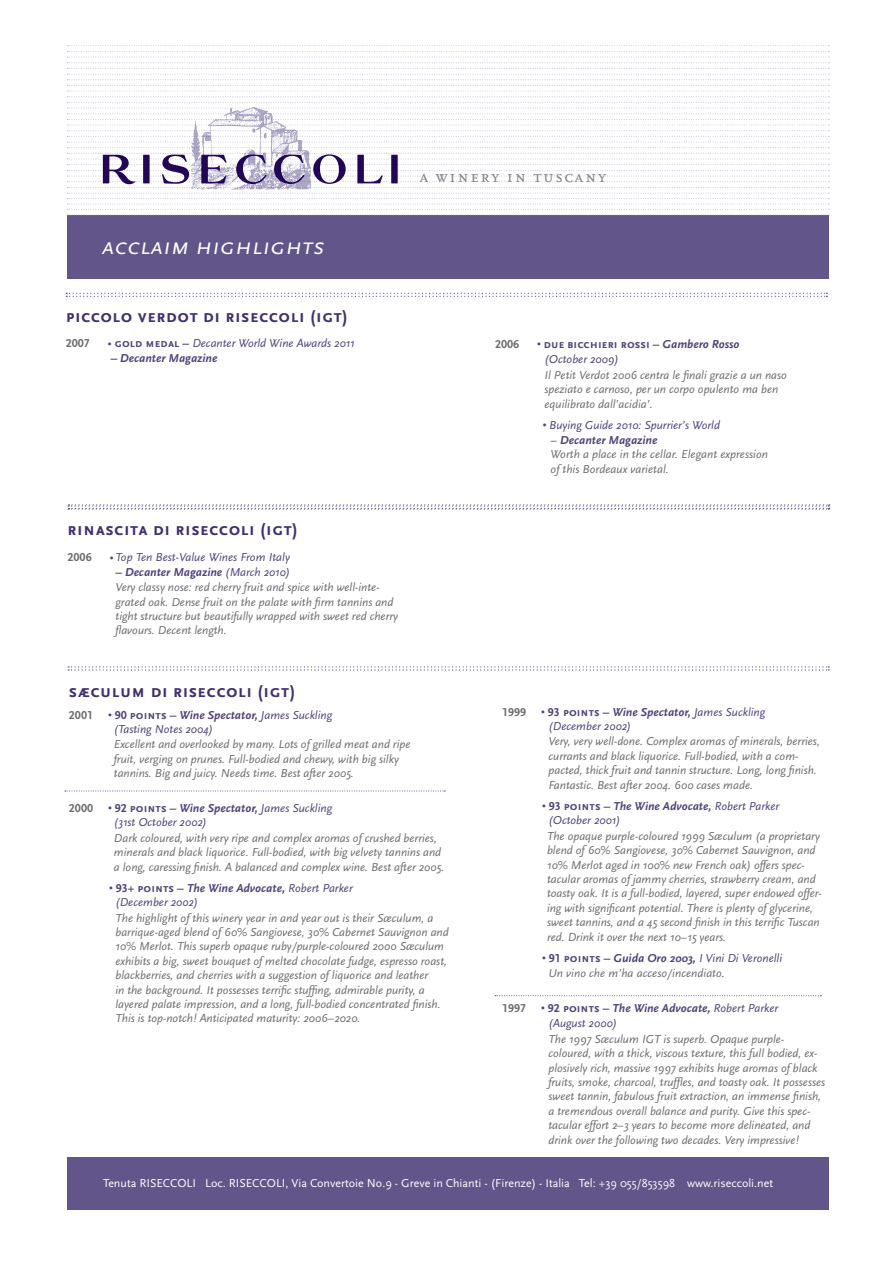
<style>
.page{position:relative;width:893px;height:1263px;background:#fff}
.page>*{position:absolute;margin:0;border:0;box-sizing:border-box;transform-origin:0 0}
.t1{font:italic 24px "Scala Sans Caps";letter-spacing:.01em;color:#fff}
.t2{font:700 18px "Scala Sans Caps";letter-spacing:.025em;color:#41306e}
.t3{font:17.25px "Scala Caps";letter-spacing:.1em;color:#808285}
.t4{font:italic 12px/14.4px "Scala Sans";color:#6c6d70}
.t5{font:italic 700 12px "Scala Sans";color:#51427b}
.t6{font:italic 12px "Scala Sans";color:#51427b}
.t7{font:12px "Scala Sans";color:#fff}
.t8{font:700 12px "Scala Sans Caps";letter-spacing:.005em;color:#51427b}
.t9{font:700 12px "Scala Sans Caps";letter-spacing:.005em;color:#6c6d70}
.s1{font-family:"Scala Sans Caps";font-weight:700;font-style:normal;font-size:9px}
.s2{font-family:"Scala Sans Caps";font-weight:700;font-style:normal}
.s3{font-style:normal}
.s4{font-weight:400}
.s5{font-size:9px}
.s6{font-family:"Scala Sans";font-style:italic}
.s7{font-family:"Scala Sans Caps";font-weight:400;font-style:normal}
.s8{font-family:"Scala Sans Caps";font-style:normal;font-size:9px}
.s9{font-family:"Scala Sans Caps";font-style:normal}
.s10{font-weight:700}
</style>
<div class="page">
<div style="left:68px;top:215px;width:761px;height:64px;background:#61558a"></div>
<div style="left:68px;top:1157px;width:761px;height:53px;background:#61558a"></div>
<svg style="left:495px;top:995px;width:326px;height:1px"></svg>
<svg style="left:68px;top:666px;width:761px;height:4px"></svg>
<svg style="left:65px;top:791px;width:380px;height:1px"></svg>
<svg style="left:67px;top:45px;width:762px;height:171px"></svg>
<img style="left:191px;top:164px;width:15px;height:17px">
<img style="left:267px;top:162px;width:14px;height:7px">
<img style="left:213px;top:176px;width:21px;height:5px">
<svg style="left:68px;top:504px;width:762px;height:6px"></svg>
<svg style="left:66px;top:293px;width:761px;height:4px"></svg>
<p class="t3" style="left:420px;top:167px;width:188px">a winery in tuscany</p>
<p class="t1" style="left:102px;top:233px;width:224px">acclaim highlights</p>
<p class="t2" style="left:66px;top:306px;width:284px">piccolo verdot di riseccoli (igt)</p>
<p class="t9" style="left:66px;top:337px;width:26px">2007</p>
<p class="t6" style="left:108px;top:337px;width:248px"><span class="s1">•</span> <span class="s2">gold medal –</span> Decanter World Wine Awards 2011</p>
<p class="t5" style="left:111px;top:351px;width:108px"><span class="s3">–</span> Decanter Magazine</p>
<p class="t2" style="left:68px;top:519px;width:232px">rinascita di riseccoli (igt)</p>
<p class="t9" style="left:68px;top:551px;width:26px">2006</p>
<p class="t6" style="left:110px;top:551px;width:181px"><span class="s1">•</span> Top Ten Best-Value Wines From Italy</p>
<p class="t5" style="left:116px;top:565px;width:176px"><span class="s3">–</span> Decanter Magazine <span class="s4">(March 2010)</span></p>
<p class="t4" style="left:116px;top:580px;width:284px">Very classy nose: red cherry fruit and spice with well-inte&shy;grated oak. Dense fruit on the palate with firm tannins and tight structure but beautifully wrapped with sweet red cherry flavours. Decent length.</p>
<p class="t9" style="left:495px;top:337px;width:26px">2006</p>
<p class="t8" style="left:538px;top:337px;width:203px"><span class="s5">•</span> due bicchieri rossi – <span class="s6">Gambero Rosso</span></p>
<p class="t6" style="left:544px;top:353px;width:76px">(October 2009)</p>
<p class="t4" style="left:544px;top:368px;width:244px">Il Petit Verdot 2006 centra le finali grazie a un naso speziato e carnoso, per un corpo opulento ma ben equilibrato dall’acidia’.</p>
<p class="t6" style="left:543px;top:418px;width:178px"><span class="s1">•</span> Buying Guide 2010: Spurrier’s World</p>
<p class="t5" style="left:550px;top:434px;width:108px"><span class="s7">–</span> Decanter Magazine</p>
<p class="t4" style="left:550px;top:447px;width:219px">Worth a place in the cellar. Elegant expression of this Bordeaux varietal.</p>
<p class="t2" style="left:69px;top:681px;width:228px">sæculum di riseccoli (igt)</p>
<p class="t9" style="left:69px;top:708px;width:26px">2001</p>
<p class="t5" style="left:108px;top:708px;width:225px"><span class="s8">•</span> <span class="s9">90 points –</span> Wine Spectator, <span class="s4">James Suckling</span></p>
<p class="t6" style="left:114px;top:722px;width:101px">(Tasting Notes 2004)</p>
<p class="t4" style="left:114px;top:737px;width:298px">Excellent and overlooked by many. Lots of grilled meat and ripe fruit, verging on prunes. Full-bodied and chewy, with big silky tannins. Big and juicy. Needs time. Best after 2005.</p>
<p class="t9" style="left:69px;top:801px;width:26px">2000</p>
<p class="t5" style="left:108px;top:801px;width:225px"><span class="s8">•</span> <span class="s9">92 points –</span> Wine Spectator, <span class="s4">James Suckling</span></p>
<p class="t6" style="left:114px;top:816px;width:95px">(31st October 2002)</p>
<p class="t4" style="left:114px;top:831px;width:332px">Dark coloured, with very ripe and complex aromas of crushed berries, minerals and black liquorice. Full-bodied, with big velvety tannins and a long, caressing finish. A balanced and complex wine. Best after 2005.</p>
<p class="t5" style="left:109px;top:881px;width:245px"><span class="s8">•</span> <span class="s9">93+ points –</span> The Wine Advocate, <span class="s4">Robert Parker</span></p>
<p class="t6" style="left:115px;top:896px;width:84px">(December 2002)</p>
<p class="t4" style="left:115px;top:911px;width:335px">The highlight of this winery year in and year out is their Sæculum, a barrique-aged blend of 60% Sangiovese, 30% Cabernet Sauvignon and 10% Merlot. This superb opaque ruby/purple-coloured 2000 Sæculum exhibits a big, sweet bouquet of melted chocolate fudge, espresso roast, blackberries, and cherries with a suggestion of liquorice and leather<br>in the background. It possesses terrific stuffing, admirable purity, a layered palate impression, and a long, full-bodied concentrated finish.<br>This is top-notch! Anticipated maturity: 2006–2020.</p>
<p class="t9" style="left:502px;top:705px;width:26px">1999</p>
<p class="t5" style="left:541px;top:705px;width:225px"><span class="s8">•</span> <span class="s9">93 points –</span> Wine Spectator, <span class="s4">James Suckling</span></p>
<p class="t6" style="left:548px;top:719px;width:84px">(December 2002)</p>
<p class="t4" style="left:548px;top:735px;width:273px">Very, very well-done. Complex aromas of minerals, berries, currants and black liquorice. Full-bodied, with a com&shy;pacted, thick fruit and tannin structure. Long, long finish.<br>Fantastic. Best after 2004. 600 cases made.</p>
<p class="t5" style="left:542px;top:799px;width:238px"><span class="s8">•</span> <span class="s9">93 points –</span> The Wine Advocate, <span class="s4">Robert Parker</span></p>
<p class="t6" style="left:548px;top:814px;width:74px">(October 2001)</p>
<p class="t4" style="left:547px;top:829px;width:276px">The opaque purple-coloured 1999 Sæculum (a proprietary blend of 60% Sangiovese, 30% Cabernet Sauvignon, and 10% Merlot aged in 100% new French oak) offers spec&shy;tacular aromas of jammy cherries, strawberry cream, and toasty oak. It is a full-bodied, layered, super endowed offer&shy;ing with significant potential. There is plenty of glycerine, sweet tannins, and a 45 second finish in this terrific Tuscan red. Drink it over the next 10–15 years.</p>
<p class="t6" style="left:542px;top:951px;width:241px"><span class="s1">•</span> <span class="s2">91 points –</span> <span class="s10">Guida Oro 2003,</span> I Vini Di Veronelli</p>
<p class="t4" style="left:548px;top:966px;width:178px">Un vino che m’ha acceso/incendiato.</p>
<p class="t9" style="left:502px;top:1001px;width:26px">1997</p>
<p class="t5" style="left:541px;top:1001px;width:238px"><span class="s8">•</span> <span class="s9">92 points –</span> The Wine Advocate, <span class="s4">Robert Parker</span></p>
<p class="t6" style="left:548px;top:1017px;width:70px">(August 2000)</p>
<p class="t4" style="left:548px;top:1032px;width:278px">The 1997 Sæculum IGT is superb. Opaque purple&shy;coloured, with a thick, viscous texture, this full bodied, ex&shy;plosively rich, massive 1997 exhibits huge aromas of black fruits, smoke, charcoal, truffles, and toasty oak. It possesses sweet tannin, fabulous fruit extraction, an immense finish, a tremendous overall balance and purity. Give this spec&shy;tacular effort 2–3 years to become more delineated, and drink over the following two decades. Very impressive!</p>
<p class="t7" style="left:103px;top:1176px;width:672px">Tenuta RISECCOLI Loc. RISECCOLI, Via Convertoie No.9 - Greve in Chianti - (Firenze) - Italia Tel: +39 055/853598 www.riseccoli.net</p>
</div>
